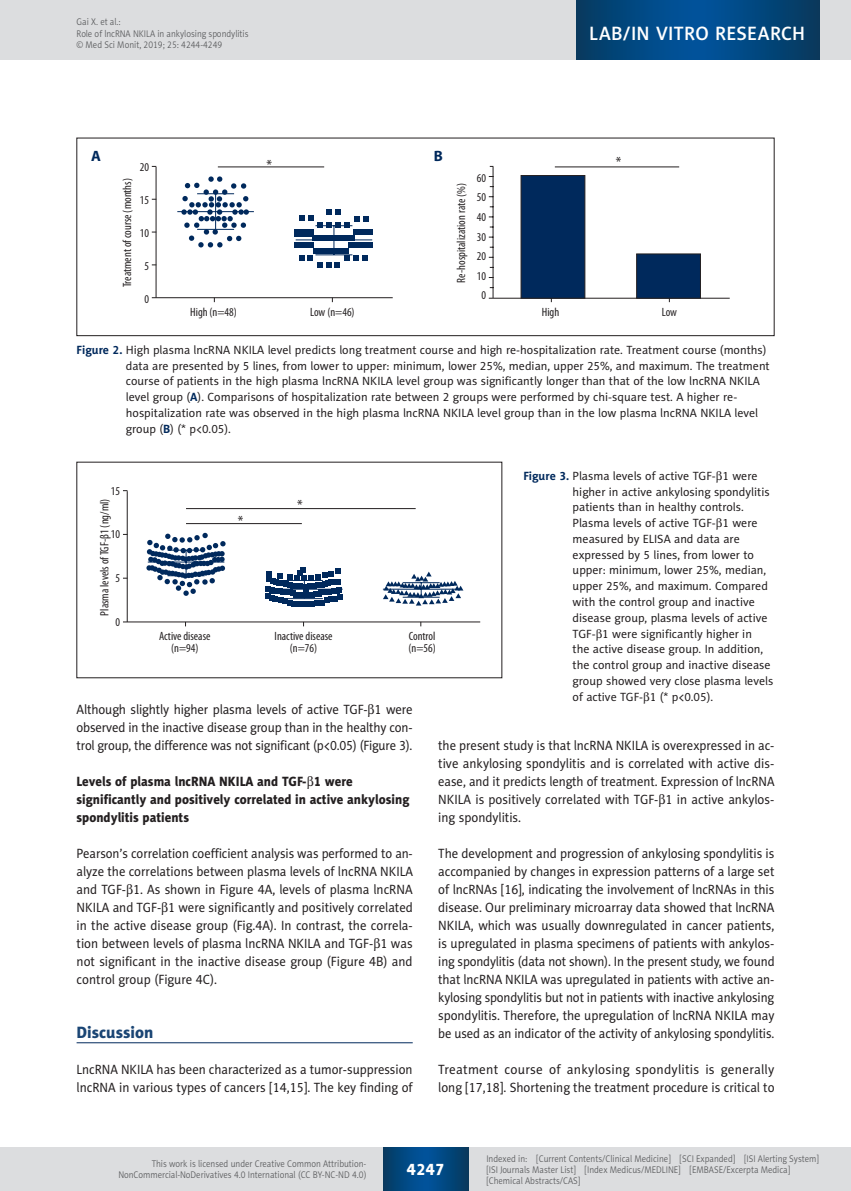
<style>
.page{position:relative;width:851px;height:1191px;background:#fff}
.page>*{position:absolute;margin:0;border:0;box-sizing:border-box;transform-origin:0 0}
.t1{font:19.5px "Naomi Sans EFN Medium";letter-spacing:.01em;color:#fff}
.MSM_Headline_1{font:16.5px "Naomi Sans EFN Heavy";color:#1a4574}
.t2{font:16.5px "Naomi Sans EFN Heavy";color:#fff}
.t3{font:condensed 15px "Myriad Pro";color:#231f20}
.t4{font:700 15px "Myriad Pro";color:#00295c}
.MSM_Body{font:13.5px/18px "Naomi Sans EFN";color:#231f20;text-align:justify;scale:.95 1}
.MSM_Body-2{font:13.5px/18px "Naomi Sans EFN";color:#231f20;text-align:justify;scale:.94 1}
.MSM_Headline_2{font:13.5px/18px "Naomi Sans EFN Heavy";color:#231f20;scale:.95 1}
.MSM_Body-3{font:13.5px/18px "Naomi Sans EFN";color:#231f20}
.MSM_Rycina_tytul{font:12px/15.8px "Naomi Sans EFN";color:#231f20}
.t5{font:condensed 12px/19.5px "Myriad Pro";color:#231f20;text-align:center}
.t6{font:9.75px/11.2px "Naomi Sans EFN Light";color:#57585a;scale:.9 1}
.s1{font-weight:700;color:#00295c}
.s2{font-family:"Standard Sym L"}
</style>
<div class="page">
<hr style="left:77px;top:1042px;width:335px;height:1px;background:#00295c">
<hr style="left:127px;top:491px;width:1px;height:131px;background:#231f20">
<hr style="left:123px;top:621px;width:357px;height:1px;background:#231f20">
<hr style="left:186px;top:508px;width:229px;height:1px;background:#231f20">
<hr style="left:186px;top:523px;width:116px;height:1px;background:#231f20">
<svg style="left:146px;top:533px;width:79px;height:63px"></svg>
<svg style="left:265px;top:567px;width:78px;height:39px"></svg>
<div style="left:266px;top:571px;width:5px;height:11px;background:#00295c"></div>
<svg style="left:383px;top:571px;width:80px;height:34px"></svg>
<hr style="left:156px;top:167px;width:1px;height:131px;background:#231f20">
<hr style="left:152px;top:297px;width:240px;height:1px;background:#231f20">
<hr style="left:218px;top:166px;width:106px;height:1px;background:#231f20">
<hr style="left:177px;top:211px;width:77px;height:1px;background:#00295c">
<hr style="left:333px;top:225px;width:1px;height:30px;background:#00295c">
<hr style="left:315px;top:254px;width:37px;height:1px;background:#00295c">
<hr style="left:295px;top:239px;width:77px;height:1px;background:#00295c">
<svg style="left:181px;top:176px;width:68px;height:71px"></svg>
<svg style="left:299px;top:255px;width:69px;height:12px"></svg>
<svg style="left:299px;top:209px;width:69px;height:19px"></svg>
<div style="left:353px;top:229px;width:19px;height:6px;background:#00295c"></div>
<div style="left:348px;top:242px;width:24px;height:5px;background:#00295c"></div>
<div style="left:313px;top:249px;width:35px;height:5px;background:#00295c"></div>
<div style="left:294px;top:229px;width:19px;height:5px;background:#00295c"></div>
<div style="left:294px;top:231px;width:19px;height:6px;background:#00295c"></div>
<div style="left:294px;top:242px;width:19px;height:6px;background:#00295c"></div>
<div style="left:312px;top:236px;width:42px;height:5px;background:#00295c"></div>
<hr style="left:492px;top:167px;width:1px;height:131px;background:#231f20">
<hr style="left:488px;top:298px;width:241px;height:1px;background:#231f20">
<hr style="left:554px;top:166px;width:125px;height:1px;background:#231f20">
<div style="left:520px;top:175px;width:65px;height:123px;background:#00295c;border:1px solid #231f20"></div>
<div style="left:636px;top:253px;width:64px;height:45px;background:#00295c;border:1px solid #231f20"></div>
<div style="left:77px;top:138px;width:697px;height:198px;border:1px solid #231f20"></div>
<div style="left:0;top:1148px;width:850px;height:43px;background:#dcdddf"></div>
<svg style="left:383px;top:1147px;width:85px;height:43px;background:#02477e"></svg>
<div style="left:0;top:0;width:850px;height:60px;background:#dcdddf"></div>
<svg style="left:576px;top:0;width:243px;height:60px;background:#02477e"></svg>
<p class="t6" style="left:77px;top:16px;width:193px">Gai X. et al.:<br>Role of lncRNA NKILA in ankylosing spondylitis © Med Sci Monit, 2019; 25: 4244-4249</p>
<h1 class="t1" style="left:589px;top:22px;width:217px">LAB/IN VITRO RESEARCH</h1>
<p class="t4" style="left:91px;top:147px;width:11px">A</p>
<p class="t4" style="left:433px;top:147px;width:11px">B</p>
<p class="t3" style="left:266px;top:157px;width:7px">*</p>
<p class="t5" style="left:140px;top:157px;width:11px">20</p>
<p class="t5" style="left:140px;top:190px;width:11px">15</p>
<p class="t5" style="left:140px;top:223px;width:11px">10</p>
<p class="t5" style="left:144px;top:256px;width:6px">5</p>
<p class="t5" style="left:144px;top:289px;width:6px">0</p>
<p class="t5" style="left:118px;top:287px;width:111px;rotate:-90deg">Treatment of course (months)</p>
<p class="t5" style="left:476px;top:168px;width:11px">60<br>50<br>40<br>30<br>20<br>10<br>0</p>
<p class="t5" style="left:452px;top:283px;width:101px;rotate:-90deg">Re-hospitalization rate (%)</p>
<p class="t5" style="left:190px;top:302px;width:48px">High (n=48)</p>
<p class="t5" style="left:310px;top:302px;width:46px">Low (n=46)</p>
<p class="t3" style="left:615px;top:154px;width:7px">*</p>
<p class="t5" style="left:542px;top:302px;width:19px">High</p>
<p class="t5" style="left:661px;top:302px;width:17px">Low</p>
<p class="MSM_Rycina_tytul" style="left:126px;top:342px;width:645px;text-indent:-49px"><span class="s1">Figure 2.</span> High plasma lncRNA NKILA level predicts long treatment course and high re-hospitalization rate. Treatment course (months) data are presented by 5 lines, from lower to upper: minimum, lower 25%, median, upper 25%, and maximum. The treatment course of patients in the high plasma lncRNA NKILA level group was significantly longer than that of the low lncRNA NKILA level group (<span class="s1">A</span>). Comparisons of hospitalization rate between 2 groups were performed by chi-square test. A higher re&shy;hospitalization rate was observed in the high plasma lncRNA NKILA level group than in the low plasma lncRNA NKILA level group (<span class="s1">B</span>) (* p&lt;0.05).</p>
<p class="MSM_Rycina_tytul" style="left:572px;top:468px;width:202px;text-indent:-49px"><span class="s1">Figure 3.</span> Plasma levels of active TGF-<span class="s2">b</span>1 were higher in active ankylosing spondylitis patients than in healthy controls.<br>Plasma levels of active TGF-<span class="s2">b</span>1 were measured by ELISA and data are expressed by 5 lines, from lower to upper: minimum, lower 25%, median, upper 25%, and maximum. Compared with the control group and inactive disease group, plasma levels of active TGF-<span class="s2">b</span>1 were significantly higher in<br>the active disease group. In addition, the control group and inactive disease group showed very close plasma levels of active TGF-<span class="s2">b</span>1 (* p&lt;0.05).</p>
<p class="t5" style="left:111px;top:481px;width:11px">15</p>
<p class="t5" style="left:111px;top:525px;width:11px">10</p>
<p class="t5" style="left:116px;top:568px;width:6px">5</p>
<p class="t5" style="left:116px;top:612px;width:6px">0</p>
<p class="t5" style="left:95px;top:615px;width:118px;rotate:-90deg">Plasma levels of TGF-β1 (ng/ml)</p>
<p class="t3" style="left:297px;top:497px;width:7px">*</p>
<p class="t3" style="left:238px;top:513px;width:7px">*</p>
<p class="t5" style="left:159px;top:630px;width:53px;line-height:12px">Active disease (n=94)</p>
<p class="t5" style="left:274px;top:630px;width:59px;line-height:12px">Inactive disease (n=76)</p>
<p class="t5" style="left:408px;top:630px;width:29px;line-height:12px;text-align:left">Control (n=56)</p>
<p class="MSM_Body" style="left:77px;top:700px;width:355px">Although slightly higher plasma levels of active TGF-<span class="s2">b</span>1 were observed in the inactive disease group than in the healthy con&shy;trol group, the difference was not significant (p&lt;0.05) (Figure 3).</p>
<p class="MSM_Headline_2" style="left:77px;top:772px;width:352px">Levels of plasma lncRNA NKILA and TGF-<span class="s2">b</span>1 were significantly and positively correlated in active ankylosing spondylitis patients</p>
<p class="MSM_Body-2" style="left:77px;top:844px;width:359px">Pearson’s correlation coefficient analysis was performed to an&shy;alyze the correlations between plasma levels of lncRNA NKILA and TGF-<span class="s2">b</span>1. As shown in Figure 4A, levels of plasma lncRNA NKILA and TGF-<span class="s2">b</span>1 were significantly and positively correlated in the active disease group (Fig.4A). In contrast, the correla&shy;tion between levels of plasma lncRNA NKILA and TGF-<span class="s2">b</span>1 was not significant in the inactive disease group (Figure 4B) and control group (Figure 4C).</p>
<p class="MSM_Headline_1" style="left:77px;top:1022px;width:78px">Discussion</p>
<p class="MSM_Body-2" style="left:77px;top:1060px;width:359px">LncRNA NKILA has been characterized as a tumor-suppression lncRNA in various types of cancers [14,15]. The key finding of</p>
<p class="MSM_Body-2" style="left:438px;top:736px;width:359px">the present study is that lncRNA NKILA is overexpressed in ac&shy;tive ankylosing spondylitis and is correlated with active dis&shy;ease, and it predicts length of treatment. Expression of lncRNA NKILA is positively correlated with TGF-<span class="s2">b</span>1 in active ankylos&shy;ing spondylitis.</p>
<p class="MSM_Body" style="left:438px;top:844px;width:355px">The development and progression of ankylosing spondylitis is accompanied by changes in expression patterns of a large set of lncRNAs [16], indicating the involvement of lncRNAs in this disease. Our preliminary microarray data showed that lncRNA NKILA, which was usually downregulated in cancer patients, is upregulated in plasma specimens of patients with ankylos&shy;ing spondylitis (data not shown). In the present study, we found that lncRNA NKILA was upregulated in patients with active an&shy;kylosing spondylitis but not in patients with inactive ankylosing spondylitis. Therefore, the upregulation of lncRNA NKILA may be used as an indicator of the activity of ankylosing spondylitis.</p>
<p class="MSM_Body-3" style="left:438px;top:1060px;width:338px">Treatment course of ankylosing spondylitis is generally long [17,18]. Shortening the treatment procedure is critical to</p>
<p class="t6" style="left:118px;top:1158px;width:277px;text-align:right">This work is licensed under Creative Common Attribution-<br>NonCommercial-NoDerivatives 4.0 International (CC BY-NC-ND 4.0)</p>
<h2 class="t2" style="left:406px;top:1159px;width:40px">4247</h2>
<p class="t6" style="left:486px;top:1152px;width:371px">Indexed in: [Current Contents/Clinical Medicine] [SCI Expanded] [ISI Alerting System] [ISI Journals Master List] [Index Medicus/MEDLINE] [EMBASE/Excerpta Medica] [Chemical Abstracts/CAS]</p>
</div>
